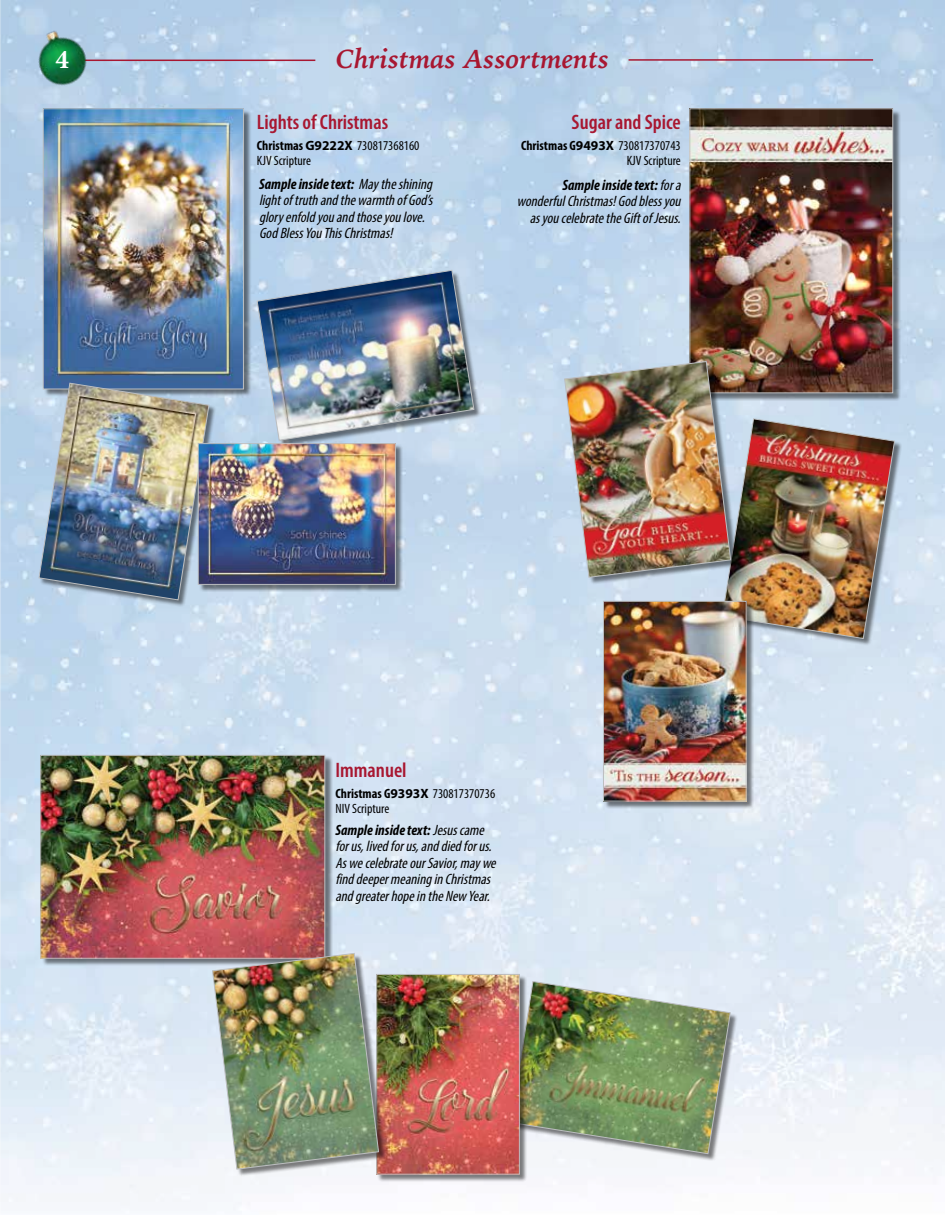
<style>
.page{position:relative;width:945px;height:1215px;background:#fff}
.page>*{position:absolute;margin:0;border:0;box-sizing:border-box;transform-origin:0 0}
.t1{font:italic 700 27px "Iowan Old Style";color:#a81731}
.t2{font:700 27px "Minion Pro";color:#fff}
.t3{font:600 condensed 21px "Myriad Pro";color:#a81731}
.t4{font:italic condensed 15px/16.5px "Myriad Pro";letter-spacing:-.005em;color:#000}
.t5{font:condensed 13.5px/15px "Myriad Pro";color:#000}
.s1{font-weight:700}
.s2{font-weight:700;font-stretch:normal}
</style>
<div class="page">
<img style="left:0;top:0;width:945px;height:1210px">
<div style="left:44px;top:110px;width:208px;height:287px;background:#000;opacity:.5"></div>
<img style="left:45px;top:111px;width:197px;height:276px">
<div style="left:43px;top:109px;width:201px;height:280px;border:1px solid #bcbec0"></div>
<div style="left:39px;top:384px;width:178px;height:224px;background:#000;opacity:.5"></div>
<img style="left:38px;top:383px;width:172px;height:218px">
<div style="left:258px;top:271px;width:224px;height:177px;background:#000;opacity:.5"></div>
<img style="left:257px;top:270px;width:218px;height:171px">
<div style="left:199px;top:444px;width:204px;height:148px;background:#000;opacity:.5"></div>
<img style="left:200px;top:445px;width:194px;height:138px">
<div style="left:198px;top:443px;width:198px;height:142px;border:1px solid #bcbec0"></div>
<hr style="left:71px;top:60px;width:244px;height:1px;background:#a81731">
<hr style="left:629px;top:59px;width:244px;height:2px;background:#a81731">
<img style="left:24px;top:13px;width:75px;height:85px">
<div style="left:511px;top:982px;width:227px;height:180px;background:#000;opacity:.5"></div>
<img style="left:527px;top:981px;width:204px;height:173px">
<div style="left:377px;top:975px;width:150px;height:207px;background:#000;opacity:.5"></div>
<img style="left:386px;top:976px;width:132px;height:197px">
<div style="left:376px;top:974px;width:144px;height:201px;border:1px solid #bcbec0"></div>
<div style="left:42px;top:756px;width:291px;height:210px;background:#000;opacity:.5"></div>
<img style="left:43px;top:757px;width:280px;height:199px">
<div style="left:41px;top:755px;width:284px;height:203px;border:1px solid #bcbec0"></div>
<div style="left:213px;top:954px;width:173px;height:223px;background:#000;opacity:.5"></div>
<img style="left:212px;top:953px;width:167px;height:217px">
<div style="left:691px;top:110px;width:210px;height:291px;background:#000;opacity:.5"></div>
<img style="left:692px;top:111px;width:199px;height:250px">
<div style="left:690px;top:109px;width:203px;height:284px;border:1px solid #bcbec0"></div>
<div style="left:723px;top:419px;width:180px;height:227px;background:#000;opacity:.5"></div>
<div style="left:604px;top:602px;width:150px;height:207px;background:#000;opacity:.5"></div>
<img style="left:605px;top:639px;width:139px;height:160px">
<div style="left:603px;top:601px;width:143px;height:200px;border:1px solid #bcbec0"></div>
<img style="left:564px;top:361px;width:331px;height:278px">
<h1 class="t2" style="left:56px;top:40px;width:15px">4</h1>
<h1 class="t1" style="left:336px;top:35px;width:275px">Christmas Assortments</h1>
<h2 class="t3" style="left:257px;top:109px;width:133px">Lights of Christmas</h2>
<p class="t5" style="left:257px;top:137px;width:164px"><span class="s1">Christmas</span> <span class="s2">G9222X</span> 730817368160<br>KJV Scripture</p>
<p class="t4" style="left:259px;top:176px;width:179px"><span class="s1">Sample inside text:</span> Maytheshining lightof truthandthewarmthof God’s gloryenfoldyouandthoseyoulove.<br>GodBlessYouThisChristmas!</p>
<h2 class="t3" style="left:572px;top:109px;width:111px">Sugar and Spice</h2>
<p class="t5" style="left:521px;top:137px;width:161px;text-align:right"><span class="s1">Christmas G</span><span class="s2">9493X</span> 730817370743<br>KJV Scripture</p>
<p class="t4" style="left:517px;top:176px;width:169px;text-align:right"><span class="s1">Sample inside text:</span> fora wonderfulChristmas!Godblessyou asyoucelebratetheGiftof Jesus.</p>
<h2 class="t3" style="left:335px;top:757px;width:73px">Immanuel</h2>
<p class="t5" style="left:335px;top:785px;width:161px"><span class="s1">Christmas G</span><span class="s2">9393X</span> 730817370736<br>NIV Scripture</p>
<p class="t4" style="left:335px;top:821px;width:166px"><span class="s1">Sample inside text:</span> Jesuscame forus,livedforus,anddiedforus.<br>AswecelebrateourSavior,maywe finddeepermeaninginChristmas andgreaterhopeintheNew Year.</p>
</div>
